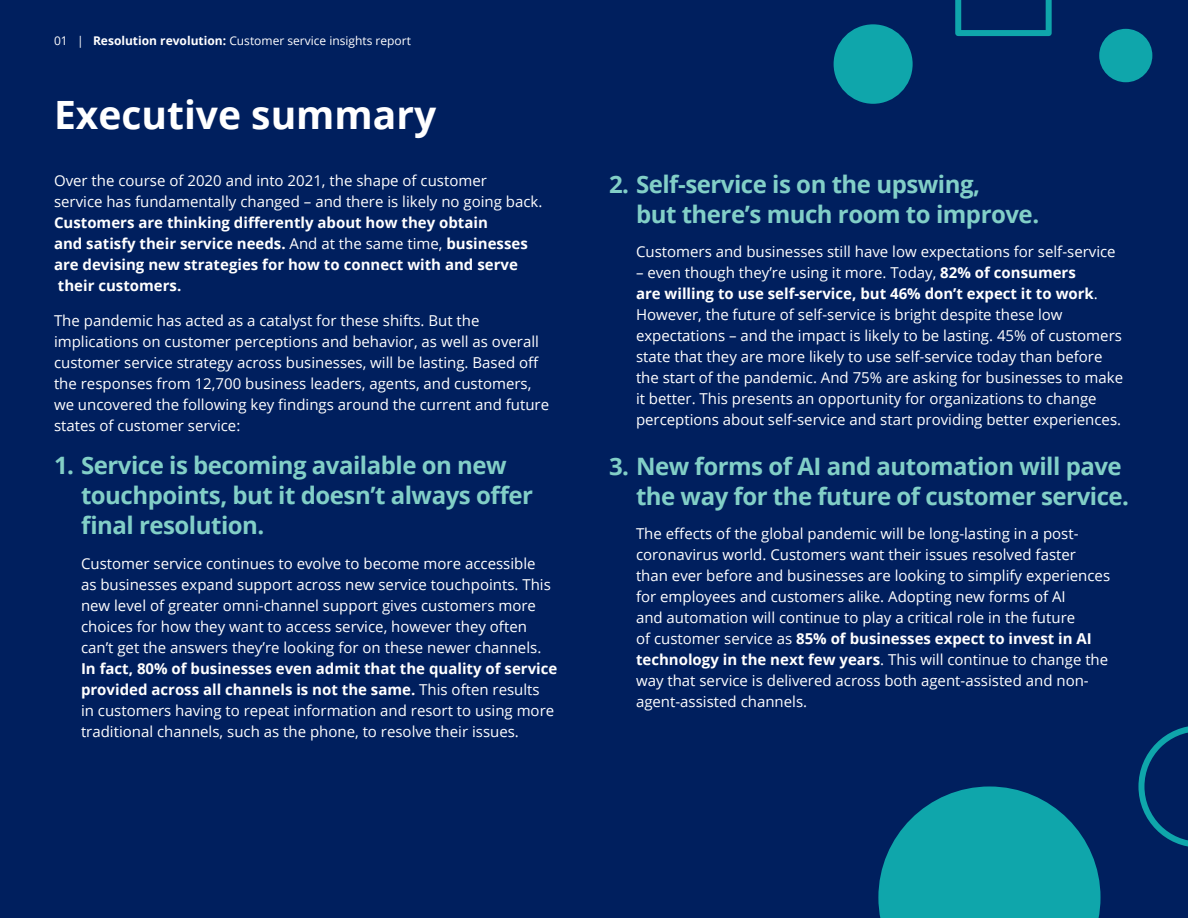
<style>
.page{position:relative;width:1188px;height:918px;background:#001f5e}
.page>*{position:absolute;margin:0;border:0;box-sizing:border-box;transform-origin:0 0}
.t1{font:700 39px "Open Sans";color:#fff}
.t2{font:700 24px/30px "Open Sans";letter-spacing:-.02em;color:#82cfc7}
.t3{font:15px/21px "Open Sans";color:#fff}
.t4{font:700 15px/21px "Open Sans";color:#fff}
.t5{font:12px "Open Sans";color:#fff}
.s1{font-weight:700}
.s2{font-weight:400}
</style>
<div class="page">
<svg style="left:878px;top:786px;width:223px;height:132px"></svg>
<div style="left:1099px;top:29px;width:53px;height:53px;background:#0fa6ab;border-radius:50%"></div>
<div style="left:834px;top:24px;width:79px;height:80px;background:#0fa6ab;border-radius:50%"></div>
<svg style="left:955px;top:0;width:97px;height:36px"></svg>
<svg style="left:1138px;top:726px;width:50px;height:121px"></svg>
<p class="t5" style="left:54px;top:33px;width:358px">01 | <span class="s1">Resolution revolution:</span> Customer service insights report</p>
<h1 class="t1" style="left:54px;top:87px;width:384px">Executive summary</h1>
<p class="t3" style="left:54px;top:170px;width:490px">Over the course of 2020 and into 2021, the shape of customer<br>service has fundamentally changed – and there is likely no going back.</p>
<p class="t4" style="left:54px;top:212px;width:475px">Customers are thinking differently about how they obtain<br>and satisfy their service needs. <span class="s2">And at the same time,</span> businesses are devising new strategies for how to connect with and serve their customers.</p>
<p class="t3" style="left:54px;top:309px;width:497px">The pandemic has acted as a catalyst for these shifts. But the implications on customer perceptions and behavior, as well as overall customer service strategy across businesses, will be lasting. Based off the responses from 12,700 business leaders, agents, and customers, we uncovered the following key findings around the current and future states of customer service:</p>
<h2 class="t2" style="left:81px;top:450px;width:454px;text-indent:-27px">1. Service is becoming available on new touchpoints, but it doesn’t always offer final resolution.</h2>
<p class="t3" style="left:81px;top:552px;width:471px">Customer service continues to evolve to become more accessible as businesses expand support across new service touchpoints. This new level of greater omni-channel support gives customers more choices for how they want to access service, however they often can’t get the answers they’re looking for on these newer channels.</p>
<p class="t3" style="left:81px;top:657px;width:478px"><span class="s1">In fact, 80% of businesses even admit that the quality of service provided across all channels is not the same.</span> This often results<br>in customers having to repeat information and resort to using more traditional channels, such as the phone, to resolve their issues.</p>
<h2 class="t2" style="left:636px;top:169px;width:405px;text-indent:-27px">2. Self-service is on the upswing,<br>but there’s much room to improve.</h2>
<p class="t3" style="left:636px;top:241px;width:481px">Customers and businesses still have low expectations for self-service</p>
<p class="t3" style="left:636px;top:262px;width:489px">– even though they’re using it more. Today, <span class="s1">82% of consumers<br>are willing to use self-service, but 46% don’t expect it to work</span>.<br>However, the future of self-service is bright despite these low expectations – and the impact is likely to be lasting. 45% of customers state that they are more likely to use self-service today than before the start of the pandemic. And 75% are asking for businesses to make it better. This presents an opportunity for organizations to change perceptions about self-service and start providing better experiences.</p>
<h2 class="t2" style="left:636px;top:451px;width:495px;text-indent:-27px">3. New forms of AI and automation will pave the way for the future of customer service.</h2>
<p class="t3" style="left:636px;top:523px;width:476px">The effects of the global pandemic will be long-lasting in a post&shy;coronavirus world. Customers want their issues resolved faster than ever before and businesses are looking to simplify experiences for employees and customers alike. Adopting new forms of AI<br>and automation will continue to play a critical role in the future<br>of customer service as <span class="s1">85% of businesses expect to invest in AI technology in the next few years</span>. This will continue to change the way that service is delivered across both agent-assisted and non&shy;agent-assisted channels.</p>
</div>
